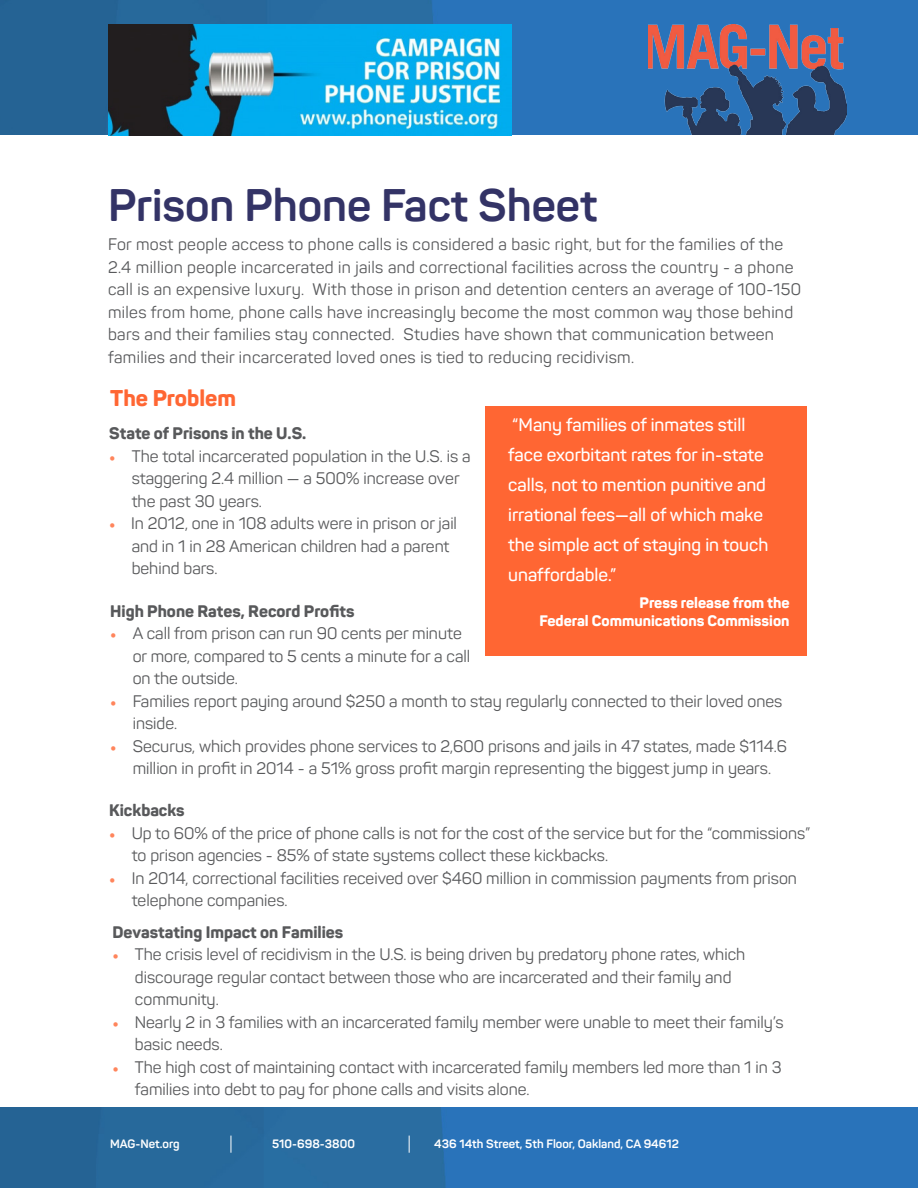
<style>
.page{position:relative;width:918px;height:1188px;background:#fff}
.page>*{position:absolute;margin:0;border:0;box-sizing:border-box;transform-origin:0 0}
.t1{font:700 45px "Panton";color:#336}
.t2{font:800 22.5px "Panton";color:#f63}
.t3{font:600 18px/30px "Panton";color:#fff}
.t4{font:16.5px/22.5px "Panton";color:#58595b}
.t5{font:16.5px/22.5px "Panton";letter-spacing:.02em;color:#58595b}
.t6{font:800 16.5px "Panton";color:#58595b}
.t7{font:800 15px/18px "Panton";color:#fff;text-align:right}
.t8{font:700 12px "Panton";color:#fff}
.s1{font-family:"Minion Pro";color:#ff855c}
</style>
<div class="page">
<img style="left:0;top:1107px;width:918px;height:81px">
<div style="left:0;top:1120px;width:95px;height:68px;background:#256394"></div>
<svg style="left:231px;top:1136px;width:1px;height:17px"></svg>
<svg style="left:409px;top:1136px;width:1px;height:17px"></svg>
<img style="left:0;top:0;width:918px;height:135px">
<div style="left:1px;top:30px;width:94px;height:89px;background:#256394"></div>
<img style="left:648px;top:25px;width:199px;height:110px">
<img style="left:108px;top:25px;width:404px;height:110px">
<div style="left:485px;top:406px;width:322px;height:250px;background:#f63"></div>
<h1 class="t1" style="left:108px;top:177px;width:491px">Prison Phone Fact Sheet</h1>
<p class="t5" style="left:108px;top:233px;width:694px">For most people access to phone calls is considered a basic right, but for the families of the 2.4 million people incarcerated in jails and correctional facilities across the country - a phone call is an expensive luxury. With those in prison and detention centers an average of 100-150 miles from home, phone calls have increasingly become the most common way those behind bars and their families stay connected. Studies have shown that communication between families and their incarcerated loved ones is tied to reducing recidivism.</p>
<h2 class="t2" style="left:110px;top:383px;width:127px">The Problem</h2>
<p class="t3" style="left:508px;top:409px;width:262px">“Many families of inmates still face exorbitant rates for in-state calls, not to mention punitive and irrational fees—all of which make the simple act of staying in touch unaffordable.”</p>
<p class="t7" style="left:539px;top:594px;width:252px">Press release from the<br>Federal Communications Commission</p>
<p class="t6" style="left:109px;top:423px;width:199px">State of Prisons in the U.S.</p>
<p class="t4" style="left:132px;top:445px;width:340px;text-indent:-23px"><span class="s1">•</span> The total incarcerated population in the U.S. is a staggering 2.4 million — a 500% increase over the past 30 years.</p>
<p class="t4" style="left:132px;top:512px;width:327px;text-indent:-23px"><span class="s1">•</span> In 2012, one in 108 adults were in prison or jail and in 1 in 28 American children had a parent behind bars.</p>
<p class="t6" style="left:110px;top:601px;width:246px">High Phone Rates, Record Profits</p>
<p class="t4" style="left:133px;top:622px;width:339px;text-indent:-23px"><span class="s1">•</span> A call from prison can run 90 cents per minute or more, compared to 5 cents a minute for a call on the outside.</p>
<p class="t4" style="left:133px;top:690px;width:651px;text-indent:-23px"><span class="s1">•</span> Families report paying around $250 a month to stay regularly connected to their loved ones inside.</p>
<p class="t4" style="left:110px;top:735px;width:678px;text-align:center"><span class="s1">•</span> Securus, which provides phone services to 2,600 prisons and jails in 47 states, made $114.6 million in profit in 2014 - a 51% gross profit margin representing the biggest jump in years.</p>
<p class="t6" style="left:109px;top:800px;width:77px">Kickbacks</p>
<p class="t4" style="left:132px;top:821px;width:680px;text-indent:-23px"><span class="s1">•</span> Up to 60% of the price of phone calls is not for the cost of the service but for the “commissions” to prison agencies - 85% of state systems collect these kickbacks.</p>
<p class="t4" style="left:132px;top:866px;width:667px;text-indent:-23px"><span class="s1">•</span> In 2014, correctional facilities received over $460 million in commission payments from prison telephone companies.</p>
<p class="t6" style="left:112px;top:921px;width:232px">Devastating Impact on Families</p>
<p class="t4" style="left:135px;top:943px;width:612px;text-indent:-23px"><span class="s1">•</span> The crisis level of recidivism in the U.S. is being driven by predatory phone rates, which discourage regular contact between those who are incarcerated and their family and community.</p>
<p class="t4" style="left:135px;top:1011px;width:650px;text-indent:-23px"><span class="s1">•</span> Nearly 2 in 3 families with an incarcerated family member were unable to meet their family’s basic needs.</p>
<p class="t4" style="left:135px;top:1056px;width:648px;text-indent:-23px"><span class="s1">•</span> The high cost of maintaining contact with incarcerated family members led more than 1 in 3 families into debt to pay for phone calls and visits alone.</p>
<p class="t8" style="left:110px;top:1136px;width:71px">MAG-Net.org</p>
<p class="t8" style="left:272px;top:1136px;width:84px">510-698-3800</p>
<p class="t8" style="left:434px;top:1136px;width:246px">436 14th Street, 5th Floor, Oakland, CA 94612</p>
</div>
